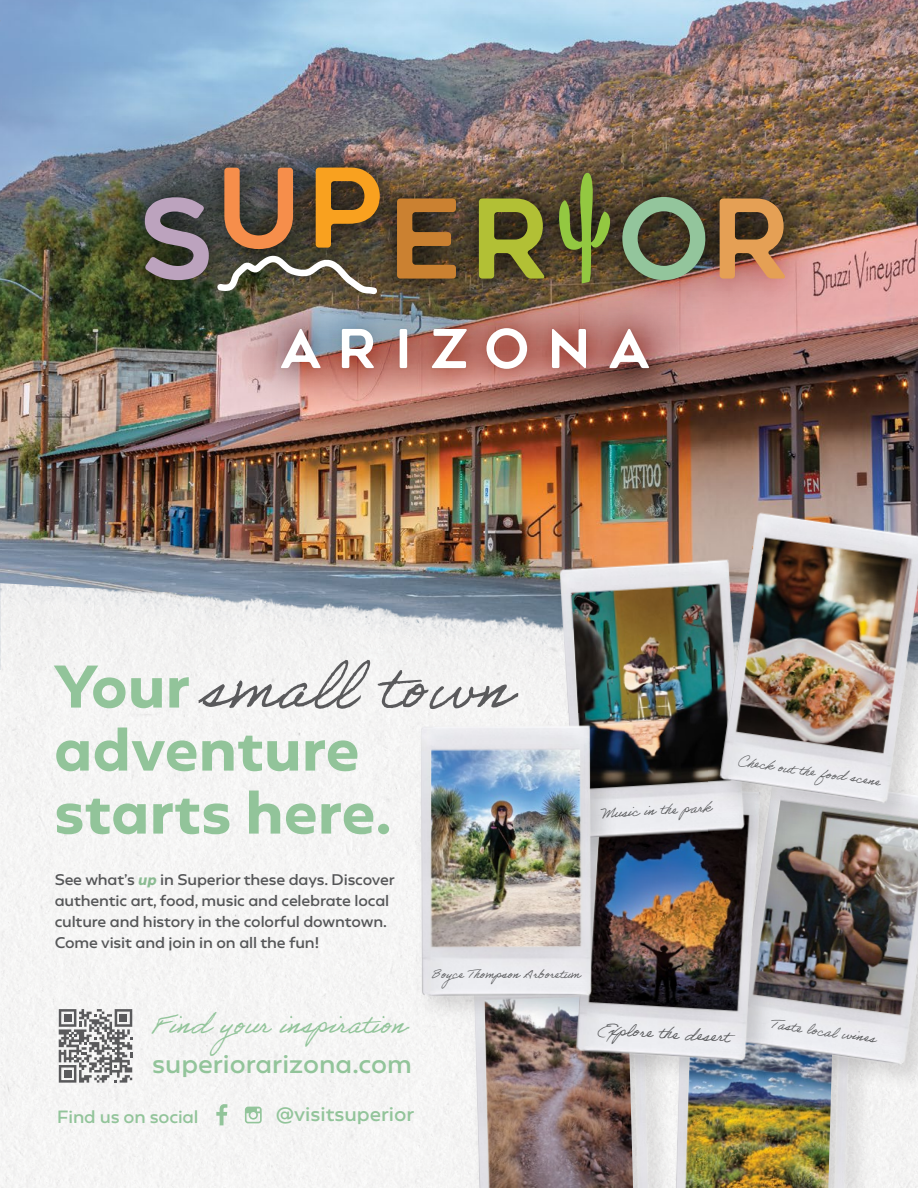
<style>
.page{position:relative;width:918px;height:1188px;background:#fff}
.page>*{position:absolute;margin:0;border:0;box-sizing:border-box;transform-origin:0 0}
.t1{font:62.55px "Adobe Handwriting Ernie";color:#5a5a5c}
.t2{font:700 52.5px/63px "Geometrica";color:#92c49a}
.t3{font:27px "Adobe Handwriting Ernie";color:#92c49a}
.t4{font:22.65px "Geometrica";color:#92c49a}
.t5{font:17.4px "Geometrica";color:#92c49a}
.t6{font:16.5px "Adobe Handwriting Ernie";color:#595a5c}
.t7{font:15.6px "Geometrica";letter-spacing:-.01em;color:#92c49a}
.t8{font:13.8px "Adobe Handwriting Ernie";color:#595a5c}
.t9{font:13.5px/21px "Geometrica";letter-spacing:-.01em;color:#595a5c}
.t10{font:13.05px "Adobe Handwriting Ernie";color:#595a5c}
.t11{font:12.45px "Adobe Handwriting Ernie";color:#595a5c}
.s1{font-family:"Geometrica";font-weight:700;font-size:52.5px;color:#92c49a}
.s2{font-weight:700;font-style:italic;color:#92c49a}
</style>
<div class="page">
<img style="left:0;top:0;width:918px;height:583px">
<img style="left:0;top:583px;width:918px;height:605px">
<img style="left:684px;top:1094px;width:193px;height:94px">
<img style="left:447px;top:1029px;width:229px;height:159px">
<img style="left:725px;top:1078px;width:193px;height:20px">
<img style="left:794px;top:837px;width:124px;height:241px">
<img style="left:564px;top:837px;width:230px;height:257px">
<img style="left:549px;top:837px;width:240px;height:236px">
<img style="left:624px;top:837px;width:154px;height:34px">
<img style="left:533px;top:547px;width:240px;height:304px">
<img style="left:708px;top:818px;width:210px;height:19px">
<img style="left:692px;top:498px;width:226px;height:320px">
<svg style="left:216px;top:1104px;width:11px;height:21px"></svg>
<svg style="left:245px;top:1107px;width:17px;height:16px"></svg>
<svg style="left:59px;top:1009px;width:73px;height:74px"></svg>
<div style="left:120px;top:1014px;width:7px;height:8px;background:#5a5a5c"></div>
<div style="left:64px;top:1014px;width:7px;height:8px;background:#5a5a5c"></div>
<div style="left:64px;top:1070px;width:7px;height:8px;background:#5a5a5c"></div>
<img style="left:409px;top:714px;width:215px;height:315px">
<img style="left:394px;top:715px;width:224px;height:292px">
<img style="left:59px;top:94px;width:796px;height:276px">
<img style="left:206px;top:412px;width:532px;height:33px">
<img style="left:104px;top:127px;width:722px;height:285px">
<svg style="left:145px;top:197px;width:64px;height:83px;background:#7b7079"></svg>
<svg style="left:224px;top:168px;width:69px;height:81px;background:#976544"></svg>
<svg style="left:316px;top:168px;width:64px;height:80px;background:#a26f24"></svg>
<svg style="left:397px;top:199px;width:59px;height:80px;background:#95622b"></svg>
<svg style="left:479px;top:199px;width:65px;height:80px;background:#83872c"></svg>
<svg style="left:554px;top:171px;width:151px;height:113px;background:#676a44"></svg>
<svg style="left:720px;top:199px;width:65px;height:80px;background:#b47c4a"></svg>
<svg style="left:217px;top:255px;width:160px;height:39px"></svg>
<img style="left:278px;top:325px;width:374px;height:47px">
<svg style="left:281px;top:329px;width:40px;height:39px"></svg>
<svg style="left:342px;top:329px;width:32px;height:39px"></svg>
<svg style="left:400px;top:329px;width:7px;height:39px"></svg>
<svg style="left:432px;top:329px;width:35px;height:39px"></svg>
<svg style="left:487px;top:328px;width:40px;height:41px"></svg>
<svg style="left:552px;top:329px;width:34px;height:39px"></svg>
<svg style="left:609px;top:329px;width:40px;height:39px"></svg>
<h1 class="t1" style="left:54px;top:649px;width:458px"><span class="s1">Your</span> small town</h1>
<h2 class="t2" style="left:54px;top:718px;width:339px">adventure starts here.</h2>
<p class="t8" style="left:601px;top:806px;width:111px;rotate:-4deg">Music in the park</p>
<p class="t10" style="left:739px;top:753px;width:145px;rotate:8deg">Check out the food scene</p>
<p class="t9" style="left:55px;top:869px;width:342px">See what’s <span class="s2">up</span> in Superior these days. Discover authentic art, food, music and celebrate local culture and history in the colorful downtown.<br>Come visit and join in on all the fun!</p>
<h3 class="t3" style="left:152px;top:1008px;width:255px">Find your inspiration</h3>
<h3 class="t4" style="left:152px;top:1048px;width:261px">superiorarizona.com</h3>
<p class="t7" style="left:57px;top:1106px;width:143px">Find us on social</p>
<p class="t5" style="left:276px;top:1102px;width:140px">@visitsuperior</p>
<p class="t11" style="left:431px;top:966px;width:150px">Boyce Thompson Arboretum</p>
<p class="t6" style="left:598px;top:1019px;width:134px;rotate:3deg">Explore the desert</p>
<p class="t8" style="left:773px;top:1015px;width:107px;rotate:8deg">Taste local wines</p>
</div>
